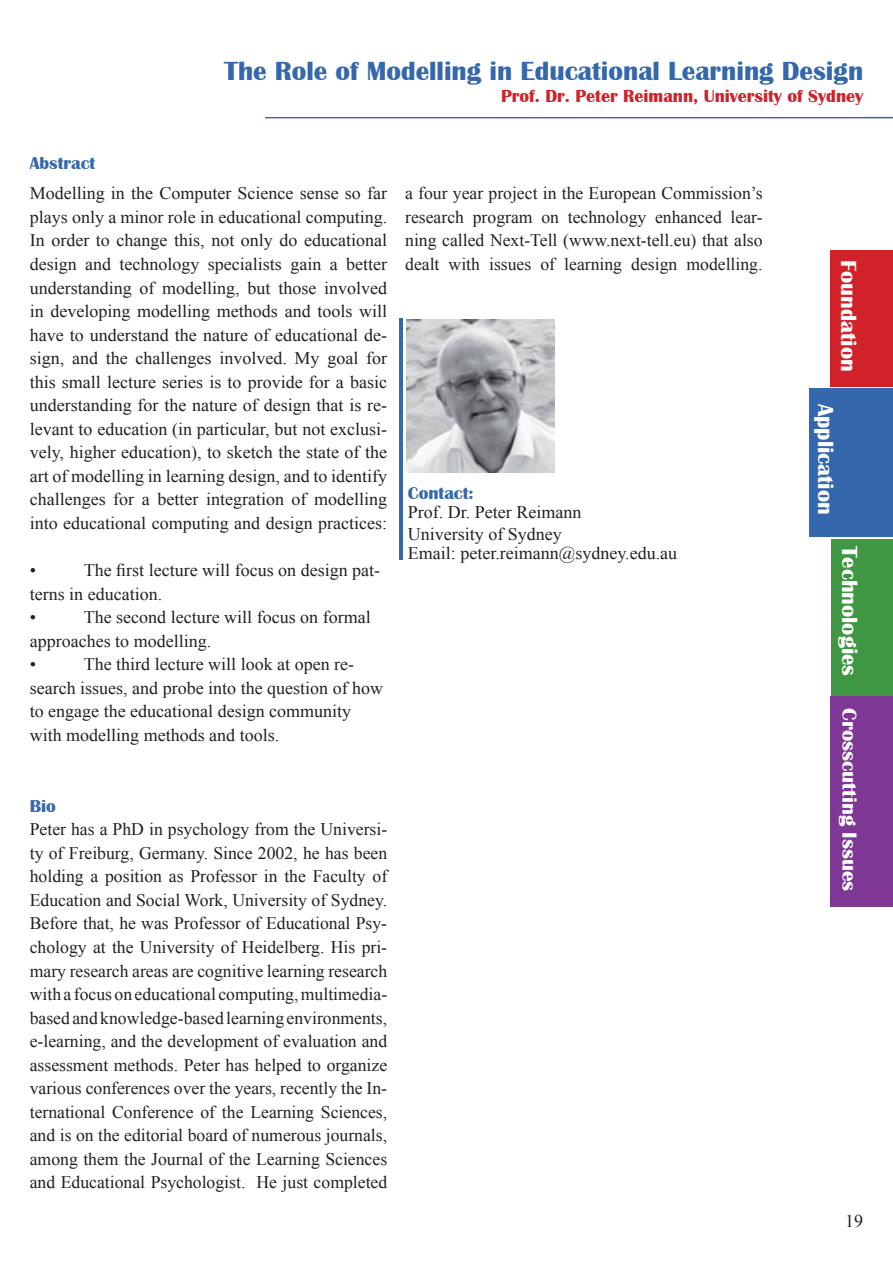
<style>
.page{position:relative;width:893px;height:1263px;background:#fff}
.page>*{position:absolute;margin:0;border:0;box-sizing:border-box;transform-origin:0 0}
.t1{font:700 27px "Britannic";color:#3467ac}
.t2{font:700 22.5px "Britannic";color:#fff}
.t3{font:700 21px "Britannic";color:#fff}
.t4{font:700 18px "Britannic";color:#d12129}
.t5{font:18px "Times New Roman";color:#231f20}
.t6{font:17.7px/23.5px "Times New Roman";color:#231f20}
.t7{font:700 17.7px "Britannic";color:#3467ac}
.s1{font-size:18px}
</style>
<div class="page">
<hr style="left:265px;top:117px;width:628px;height:1px;background:#3667ab">
<div style="left:831px;top:539px;width:62px;height:156px;background:#3f9744"></div>
<div style="left:831px;top:250px;width:62px;height:137px;background:#d12129"></div>
<div style="left:830px;top:697px;width:63px;height:210px;background:#7f3795"></div>
<div style="left:809px;top:389px;width:84px;height:148px;background:#3467ac"></div>
<hr style="left:399px;top:319px;width:3px;height:241px;background:#3667ab">
<img style="left:406px;top:320px;width:149px;height:153px">
<p class="t7" style="left:30px;top:153px;width:67px">Abstract</p>
<h1 class="t1" style="left:224px;top:56px;width:641px">The Role of Modelling in Educational Learning Design</h1>
<p class="t4" style="left:501px;top:86px;width:364px">Prof. Dr. Peter Reimann, University of Sydney</p>
<p class="t6" style="left:30px;top:181px;width:359px;text-align:justify">Modelling in the Computer Science sense so far plays only a minor role in educational computing.<br>In order to change this, not only do educational design and technology specialists gain a better understanding of modelling, but those involved in developing modelling methods and tools will have to understand the nature of educational de&shy;sign, and the challenges involved. My goal for this small lecture series is to provide for a basic understanding for the nature of design that is re&shy;levant to education (in particular, but not exclusi&shy;vely, higher education), to sketch the state of the art of modelling in learning design, and to identify challenges for a better integration of modelling into educational computing and design practices:</p>
<p class="t6" style="left:30px;top:558px;width:8px">•</p>
<p class="t6" style="left:30px;top:558px;width:352px;text-indent:54px">The first lecture will focus on design pat&shy;terns in education.<br>•</p>
<p class="t6" style="left:30px;top:605px;width:342px;text-indent:54px">The second lecture will focus on formal approaches to modelling.<br>•</p>
<p class="t6" style="left:30px;top:652px;width:355px;text-indent:54px">The third lecture will look at open re&shy;search issues, and probe into the question of how to engage the educational design community with modelling methods and tools.</p>
<p class="t6" style="left:405px;top:181px;width:359px;text-align:justify">a four year project in the European Commission’s research program on technology enhanced lear&shy;ning called Next-Tell (www.next-tell.eu) that also dealt with issues of learning design modelling<span class="s1">.</span></p>
<p class="t7" style="left:408px;top:483px;width:67px">Contact:</p>
<p class="t6" style="left:408px;top:501px;width:175px;line-height:21.6px">Prof. Dr. Peter Reimann<br>University of Sydney</p>
<p class="t6" style="left:408px;top:541px;width:271px">Email: peter.reimann@sydney.edu.au</p>
<p class="t7" style="left:30px;top:796px;width:28px">Bio</p>
<p class="t6" style="left:30px;top:817px;width:359px;text-align:justify">Peter has a PhD in psychology from the Universi&shy;ty of Freiburg, Germany. Since 2002, he has been holding a position as Professor in the Faculty of Education and Social Work, University of Sydney.<br>Before that, he was Professor of Educational Psy&shy;chology at the University of Heidelberg. His pri&shy;mary research areas are cognitive learning research with a focus on educational computing, multimedia&shy;based and knowledge-based learning environments, e-learning, and the development of evaluation and assessment methods. Peter has helped to organize various conferences over the years, recently the In&shy;ternational Conference of the Learning Sciences, and is on the editorial board of numerous journals, among them the Journal of the Learning Sciences and Educational Psychologist. He just completed</p>
<p class="t2" style="left:861px;top:260px;width:113px;rotate:90deg">Foundation</p>
<p class="t2" style="left:838px;top:404px;width:112px;rotate:90deg">Application</p>
<p class="t2" style="left:862px;top:546px;width:132px;rotate:90deg">Technologies</p>
<p class="t3" style="left:861px;top:708px;width:185px;rotate:90deg">Crosscutting Issues</p>
<p class="t5" style="left:845px;top:1209px;width:19px">19</p>
</div>
